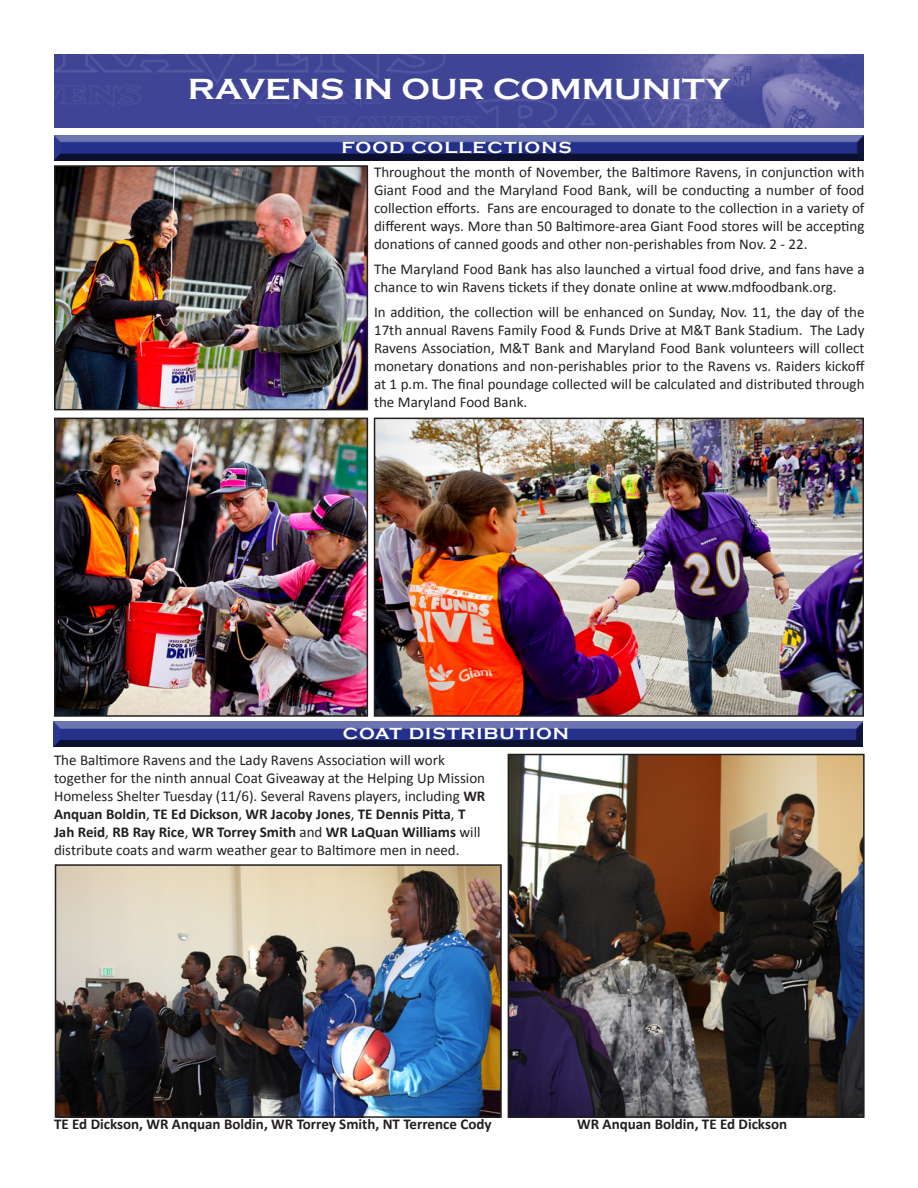
<style>
.page{position:relative;width:918px;height:1188px;background:#fff}
.page>*{position:absolute;margin:0;border:0;box-sizing:border-box;transform-origin:0 0}
.t1{font:700 30px "Copperplate Gothic";color:#fff;scale:1.12 1}
.t2{font:700 16.5px "Copperplate Gothic";letter-spacing:.055em;color:#fff;scale:1.12 1}
.t3{font:15px/18px "Calibri";color:#231f20;text-align:justify}
.t4{font:700 15px "Calibri";color:#231f20}
.s1{font-weight:700}
</style>
<div class="page">
<img style="left:54px;top:54px;width:810px;height:73px">
<div style="left:53px;top:721px;width:813px;height:27px;background:#231f20;opacity:.75"></div>
<div style="left:53px;top:135px;width:813px;height:27px;background:#231f20;opacity:.75"></div>
<img style="left:511px;top:757px;width:351px;height:358px">
<div style="left:508px;top:754px;width:357px;height:364px;border:2px solid #231f20"></div>
<img style="left:58px;top:867px;width:441px;height:248px">
<div style="left:55px;top:864px;width:447px;height:254px;border:2px solid #231f20"></div>
<img style="left:377px;top:421px;width:484px;height:293px">
<div style="left:374px;top:418px;width:490px;height:299px;border:2px solid #231f20"></div>
<img style="left:57px;top:421px;width:308px;height:293px">
<div style="left:54px;top:418px;width:314px;height:299px;border:2px solid #231f20"></div>
<img style="left:57px;top:168px;width:308px;height:239px">
<div style="left:54px;top:165px;width:314px;height:245px;border:2px solid #231f20"></div>
<p class="t1" style="left:188px;top:72px;width:486px">RAVENS IN OUR COMMUNITY</p>
<p class="t2" style="left:341px;top:138px;width:207px">FOOD COLLECTIONS</p>
<p class="t3" style="left:374px;top:163px;width:492px">Throughout the month of November, the Baltimore Ravens, in conjunction with Giant Food and the Maryland Food Bank, will be conducting a number of food collection efforts. Fans are encouraged to donate to the collection in a variety of different ways. More than 50 Baltimore-area Giant Food stores will be accepting donations of canned goods and other non-perishables from Nov. 2 - 22.</p>
<p class="t3" style="left:374px;top:260px;width:492px">The Maryland Food Bank has also launched a virtual food drive, and fans have a chance to win Ravens tickets if they donate online at www.mdfoodbank.org.</p>
<p class="t3" style="left:374px;top:303px;width:492px">In addition, the collection will be enhanced on Sunday, Nov. 11, the day of the 17th annual Ravens Family Food &amp; Funds Drive at M&amp;T Bank Stadium. The Lady Ravens Association, M&amp;T Bank and Maryland Food Bank volunteers will collect monetary donations and non-perishables prior to the Ravens vs. Raiders kickoff at 1 p.m. The final poundage collected will be calculated and distributed through the Maryland Food Bank.</p>
<p class="t2" style="left:343px;top:724px;width:203px">COAT DISTRIBUTION</p>
<p class="t3" style="left:54px;top:751px;width:433px;text-align:left">The Baltimore Ravens and the Lady Ravens Association will work together for the ninth annual Coat Giveaway at the Helping Up Mission Homeless Shelter Tuesday (11/6). Several Ravens players, including <span class="s1">WR Anquan Boldin</span>, <span class="s1">TE Ed Dickson</span>, <span class="s1">WR Jacoby Jones</span>, <span class="s1">TE Dennis Pitta</span>, <span class="s1">T Jah Reid</span>, <span class="s1">RB Ray Rice</span>, <span class="s1">WR Torrey Smith</span> and <span class="s1">WR LaQuan Williams</span> will distribute coats and warm weather gear to Baltimore men in need.</p>
<p class="t4" style="left:54px;top:1114px;width:439px">TE Ed Dickson, WR Anquan Boldin, WR Torrey Smith, NT Terrence Cody</p>
<p class="t4" style="left:577px;top:1114px;width:211px">WR Anquan Boldin, TE Ed Dickson</p>
</div>
